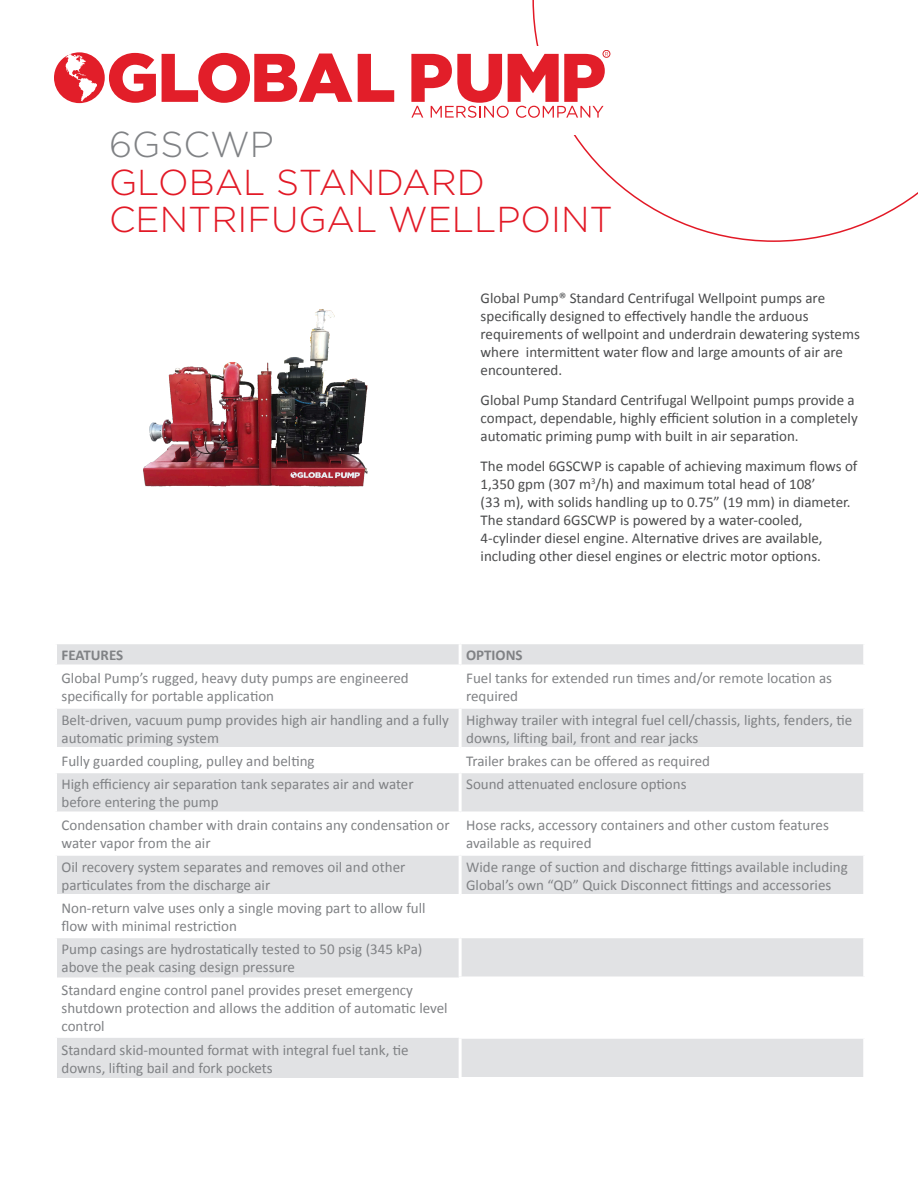
<style>
.page{position:relative;width:918px;height:1188px;background:#fff}
.page>*{position:absolute;margin:0;border:0;box-sizing:border-box;transform-origin:0 0}
.t1{font:300 36px/37.5px "Gotham";color:#e21926}
.t2{font:15px/18px "Calibri";color:#808285}
.t3{font:15px/18px "Calibri";color:#4b4c4d}
.t4{font:700 15px "Calibri";color:#808285}
.s1{color:#808285}
</style>
<div class="page">
<svg style="left:532px;top:0;width:386px;height:242px"></svg>
<div style="left:54px;top:46px;width:568px;height:89px;background:#fff"></div>
<svg style="left:162px;top:53px;width:190px;height:50px"></svg>
<svg style="left:358px;top:54px;width:36px;height:48px"></svg>
<svg style="left:54px;top:52px;width:102px;height:51px"></svg>
<div style="left:603px;top:50px;width:7px;height:8px;border:1px solid #dc272d;border-radius:50%"></div>
<svg style="left:411px;top:52px;width:197px;height:66px"></svg>
<img style="left:143px;top:309px;width:225px;height:178px">
<div style="left:57px;top:644px;width:806px;height:434px;background:#e1e2e4"></div>
<svg style="left:57px;top:668px;width:806px;height:369px"></svg>
<hr style="left:57px;top:978px;width:402px;height:1px;background:#fff">
<hr style="left:57px;top:1037px;width:402px;height:1px;background:#fff">
<hr style="left:459px;top:644px;width:3px;height:20px;background:#fff">
<svg style="left:57px;top:664px;width:403px;height:4px"></svg>
<svg style="left:460px;top:664px;width:403px;height:4px"></svg>
<hr style="left:459px;top:668px;width:3px;height:38px;background:#fff">
<hr style="left:54px;top:706px;width:406px;height:3px;background:#fff">
<hr style="left:460px;top:706px;width:406px;height:3px;background:#fff">
<hr style="left:459px;top:709px;width:3px;height:38px;background:#fff">
<hr style="left:54px;top:747px;width:406px;height:3px;background:#fff">
<hr style="left:460px;top:747px;width:406px;height:3px;background:#fff">
<hr style="left:459px;top:750px;width:3px;height:20px;background:#fff">
<hr style="left:54px;top:770px;width:406px;height:3px;background:#fff">
<hr style="left:460px;top:770px;width:406px;height:3px;background:#fff">
<hr style="left:459px;top:773px;width:3px;height:39px;background:#fff">
<hr style="left:54px;top:812px;width:406px;height:2px;background:#fff">
<hr style="left:460px;top:812px;width:406px;height:2px;background:#fff">
<hr style="left:459px;top:814px;width:3px;height:39px;background:#fff">
<hr style="left:54px;top:853px;width:406px;height:3px;background:#fff">
<hr style="left:460px;top:853px;width:406px;height:3px;background:#fff">
<hr style="left:459px;top:856px;width:3px;height:38px;background:#fff">
<hr style="left:54px;top:894px;width:406px;height:3px;background:#fff">
<hr style="left:460px;top:894px;width:406px;height:3px;background:#fff">
<hr style="left:459px;top:897px;width:3px;height:38px;background:#fff">
<hr style="left:54px;top:935px;width:406px;height:3px;background:#fff">
<hr style="left:460px;top:935px;width:406px;height:3px;background:#fff">
<hr style="left:459px;top:938px;width:3px;height:38px;background:#fff">
<svg style="left:459px;top:976px;width:404px;height:4px"></svg>
<hr style="left:459px;top:980px;width:3px;height:56px;background:#fff">
<hr style="left:459px;top:1036px;width:407px;height:3px;background:#fff">
<hr style="left:459px;top:1039px;width:3px;height:38px;background:#fff">
<hr style="left:459px;top:1077px;width:407px;height:3px;background:#fff">
<p class="t1" style="left:109px;top:125px;width:505px"><span class="s1">6GSCWP<br></span>GLOBAL STANDARD<br>CENTRIFUGAL WELLPOINT</p>
<p class="t3" style="left:481px;top:289px;width:381px">Global Pump® Standard Centrifugal Wellpoint pumps are specifically designed to effectively handle the arduous requirements of wellpoint and underdrain dewatering systems where intermittent water flow and large amounts of air are encountered.</p>
<p class="t3" style="left:481px;top:391px;width:379px">Global Pump Standard Centrifugal Wellpoint pumps provide a compact, dependable, highly efficient solution in a completely automatic priming pump with built in air separation.</p>
<p class="t3" style="left:481px;top:457px;width:378px">The model 6GSCWP is capable of achieving maximum flows of 1,350 gpm (307 m<sup>3</sup>/h) and maximum total head of 108’<br>(33 m), with solids handling up to 0.75” (19 mm) in diameter.<br>The standard 6GSCWP is powered by a water-cooled, 4-cylinder diesel engine. Alternative drives are available, including other diesel engines or electric motor options.</p>
<p class="t4" style="left:62px;top:645px;width:63px">FEATURES</p>
<p class="t4" style="left:466px;top:645px;width:58px">OPTIONS</p>
<p class="t2" style="left:62px;top:669px;width:349px">Global Pump’s rugged, heavy duty pumps are engineered specifically for portable application</p>
<p class="t2" style="left:466px;top:669px;width:368px">Fuel tanks for extended run times and/or remote location as required</p>
<p class="t2" style="left:62px;top:711px;width:389px">Belt-driven, vacuum pump provides high air handling and a fully automatic priming system</p>
<p class="t2" style="left:466px;top:711px;width:388px">Highway trailer with integral fuel cell/chassis, lights, fenders, tie downs, lifting bail, front and rear jacks</p>
<p class="t2" style="left:62px;top:752px;width:255px">Fully guarded coupling, pulley and belting</p>
<p class="t2" style="left:466px;top:752px;width:245px">Trailer brakes can be offered as required</p>
<p class="t2" style="left:62px;top:775px;width:354px">High efficiency air separation tank separates air and water before entering the pump</p>
<p class="t2" style="left:466px;top:775px;width:222px">Sound attenuated enclosure options</p>
<p class="t2" style="left:62px;top:816px;width:390px">Condensation chamber with drain contains any condensation or water vapor from the air</p>
<p class="t2" style="left:466px;top:816px;width:364px">Hose racks, accessory containers and other custom features available as required</p>
<p class="t2" style="left:62px;top:858px;width:345px">Oil recovery system separates and removes oil and other particulates from the discharge air</p>
<p class="t2" style="left:466px;top:858px;width:383px">Wide range of suction and discharge fittings available including<br>Global’s own “QD” Quick Disconnect fittings and accessories</p>
<p class="t2" style="left:62px;top:899px;width:366px">Non-return valve uses only a single moving part to allow full flow with minimal restriction</p>
<p class="t2" style="left:62px;top:940px;width:362px">Pump casings are hydrostatically tested to 50 psig (345 kPa) above the peak casing design pressure</p>
<p class="t2" style="left:62px;top:981px;width:388px">Standard engine control panel provides preset emergency shutdown protection and allows the addition of automatic level control</p>
<p class="t2" style="left:62px;top:1041px;width:349px">Standard skid-mounted format with integral fuel tank, tie downs, lifting bail and fork pockets</p>
</div>
